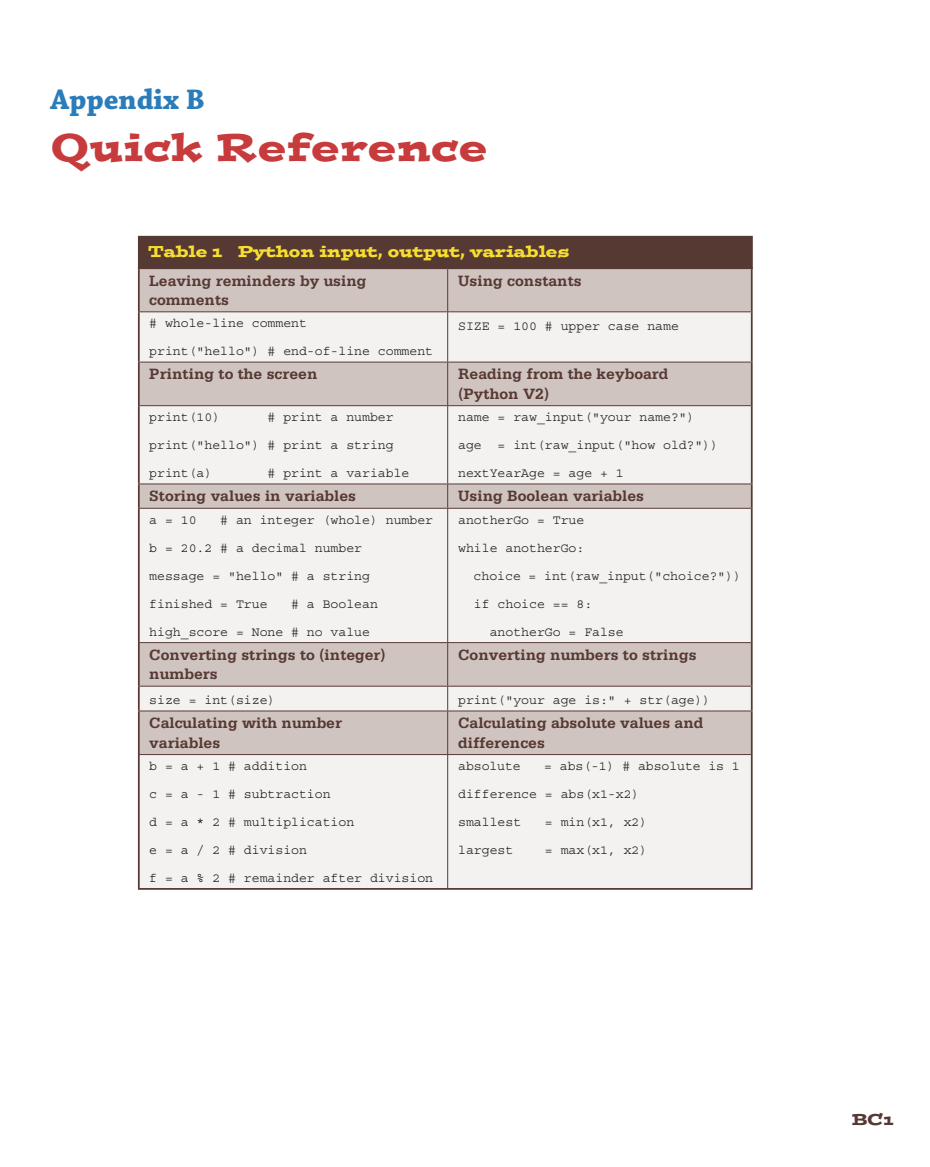
<style>
.page{position:relative;width:930px;height:1167px;background:#fff}
.page>*{position:absolute;margin:0;border:0;box-sizing:border-box;transform-origin:0 0}
.t1{font:38.5px "Postino Std";letter-spacing:.02em;color:#c73b3c}
.t2{font:700 29.75px "Chaparral Pro";color:#2a7cba}
.t3{font:700 15.75px/19.2px "Serifa Std";color:#573933}
.t4{font:15.75px "Postino Std";color:#f6df2e}
.t5{font:15.75px "Postino Std";color:#573933}
.t6{font:13.12px/28px "Courier Std";color:#231f20}
</style>
<div class="page">
<div style="left:138px;top:236px;width:614px;height:33px;background:#573933"></div>
<div style="left:140px;top:269px;width:610px;height:42px;background:#d0c4c0"></div>
<svg style="left:140px;top:312px;width:610px;height:575px;fill:#f4f2f0"></svg>
<hr style="left:138px;top:269px;width:2px;height:42px;background:#573933">
<hr style="left:750px;top:269px;width:2px;height:42px;background:#573933">
<hr style="left:138px;top:362px;width:2px;height:43px;background:#573933">
<hr style="left:750px;top:362px;width:2px;height:43px;background:#573933">
<hr style="left:138px;top:484px;width:2px;height:23px;background:#573933">
<hr style="left:750px;top:484px;width:2px;height:23px;background:#573933">
<hr style="left:138px;top:643px;width:2px;height:42px;background:#573933">
<hr style="left:750px;top:643px;width:2px;height:42px;background:#573933">
<hr style="left:138px;top:711px;width:2px;height:43px;background:#573933">
<hr style="left:750px;top:711px;width:2px;height:43px;background:#573933">
<hr style="left:138px;top:312px;width:2px;height:49px;background:#573933">
<hr style="left:750px;top:312px;width:2px;height:49px;background:#573933">
<hr style="left:138px;top:406px;width:2px;height:77px;background:#573933">
<hr style="left:750px;top:406px;width:2px;height:77px;background:#573933">
<hr style="left:138px;top:508px;width:2px;height:134px;background:#573933">
<hr style="left:750px;top:508px;width:2px;height:134px;background:#573933">
<hr style="left:138px;top:686px;width:2px;height:24px;background:#573933">
<hr style="left:750px;top:686px;width:2px;height:24px;background:#573933">
<hr style="left:138px;top:754px;width:2px;height:133px;background:#573933">
<hr style="left:750px;top:754px;width:2px;height:133px;background:#573933">
<hr style="left:138px;top:887px;width:614px;height:2px;background:#573933">
<hr style="left:447px;top:269px;width:1px;height:42px;background:#573933">
<hr style="left:138px;top:311px;width:614px;height:1px;background:#573933">
<hr style="left:447px;top:312px;width:1px;height:49px;background:#573933">
<hr style="left:138px;top:361px;width:614px;height:1px;background:#573933">
<hr style="left:447px;top:362px;width:1px;height:43px;background:#573933">
<hr style="left:138px;top:405px;width:614px;height:1px;background:#573933">
<hr style="left:447px;top:406px;width:1px;height:77px;background:#573933">
<hr style="left:138px;top:483px;width:614px;height:1px;background:#573933">
<svg style="left:447px;top:484px;width:1px;height:23px"></svg>
<hr style="left:138px;top:507px;width:614px;height:1px;background:#573933">
<hr style="left:447px;top:508px;width:1px;height:134px;background:#573933">
<hr style="left:138px;top:642px;width:614px;height:1px;background:#573933">
<hr style="left:447px;top:643px;width:1px;height:42px;background:#573933">
<hr style="left:138px;top:685px;width:614px;height:1px;background:#573933">
<svg style="left:447px;top:686px;width:1px;height:24px"></svg>
<hr style="left:138px;top:710px;width:614px;height:1px;background:#573933">
<hr style="left:447px;top:711px;width:1px;height:43px;background:#573933">
<hr style="left:138px;top:754px;width:614px;height:1px;background:#573933">
<hr style="left:447px;top:754px;width:1px;height:133px;background:#573933">
<h2 class="t2" style="left:50px;top:81px;width:156px">Appendix B</h2>
<h1 class="t1" style="left:50px;top:132px;width:438px">Quick Reference</h1>
<p class="t4" style="left:148px;top:245px;width:422px">Table 1 Python input, output, variables</p>
<p class="t3" style="left:149px;top:272px;width:219px">Leaving reminders by using comments</p>
<p class="t3" style="left:458px;top:272px;width:125px">Using constants</p>
<p class="t6" style="left:149px;top:310px;width:285px"># whole-line comment<br>print("hello") # end-of-line comment</p>
<p class="t6" style="left:458px;top:312px;width:222px">SIZE = 100 # upper case name</p>
<p class="t3" style="left:149px;top:366px;width:170px">Printing to the screen</p>
<p class="t3" style="left:458px;top:366px;width:212px">Reading from the keyboard (Python V2)</p>
<p class="t6" style="left:149px;top:404px;width:72px">print(10)</p>
<p class="t6" style="left:149px;top:404px;width:246px;text-align:justify;text-indent:118px"># print a number print("hello") # print a string print(a)</p>
<p class="t6" style="left:458px;top:404px;width:261px">name = raw_input("your name?") age = int(raw_input("how old?")) nextYearAge = age + 1</p>
<p class="t6" style="left:267px;top:460px;width:143px"># print a variable</p>
<p class="t3" style="left:149px;top:488px;width:208px">Storing values in variables</p>
<p class="t3" style="left:458px;top:488px;width:187px">Using Boolean variables</p>
<p class="t6" style="left:149px;top:506px;width:49px">a = 10</p>
<p class="t6" style="left:149px;top:506px;width:285px;text-indent:71px"># an integer (whole) number b = 20.2 # a decimal number<br>message = "hello" # a string finished = True</p>
<p class="t6" style="left:458px;top:506px;width:127px">anotherGo = True</p>
<p class="t6" style="left:458px;top:534px;width:127px">while anotherGo:</p>
<p class="t6" style="left:473px;top:562px;width:269px">choice = int(raw_input("choice?"))</p>
<p class="t6" style="left:473px;top:590px;width:120px">if choice == 8:</p>
<p class="t6" style="left:489px;top:618px;width:135px">anotherGo = False</p>
<p class="t6" style="left:149px;top:590px;width:230px;text-indent:142px"># a Boolean high_score = None # no value</p>
<p class="t3" style="left:149px;top:646px;width:238px">Converting strings to (integer) numbers</p>
<p class="t3" style="left:458px;top:646px;width:240px">Converting numbers to strings</p>
<p class="t6" style="left:149px;top:687px;width:127px">size = int(size)</p>
<p class="t6" style="left:458px;top:687px;width:254px">print("your age is:" + str(age))</p>
<p class="t3" style="left:149px;top:714px;width:194px">Calculating with number variables</p>
<p class="t3" style="left:458px;top:714px;width:247px">Calculating absolute values and differences</p>
<p class="t6" style="left:149px;top:752px;width:285px">b = a + 1 # addition<br>c = a - 1 # subtraction<br>d = a * 2 # multiplication<br>e = a / 2 # division<br>f = a % 2 # remainder after division</p>
<p class="t6" style="left:458px;top:752px;width:64px">absolute</p>
<p class="t6" style="left:458px;top:752px;width:283px;text-indent:86px">= abs(-1) # absolute is 1 difference = abs(x1-x2)<br>smallest</p>
<p class="t6" style="left:544px;top:808px;width:104px">= min(x1, x2)</p>
<p class="t6" style="left:458px;top:836px;width:57px">largest</p>
<p class="t6" style="left:544px;top:836px;width:104px">= max(x1, x2)</p>
<p class="t5" style="left:851px;top:1113px;width:43px">BC1</p>
</div>
